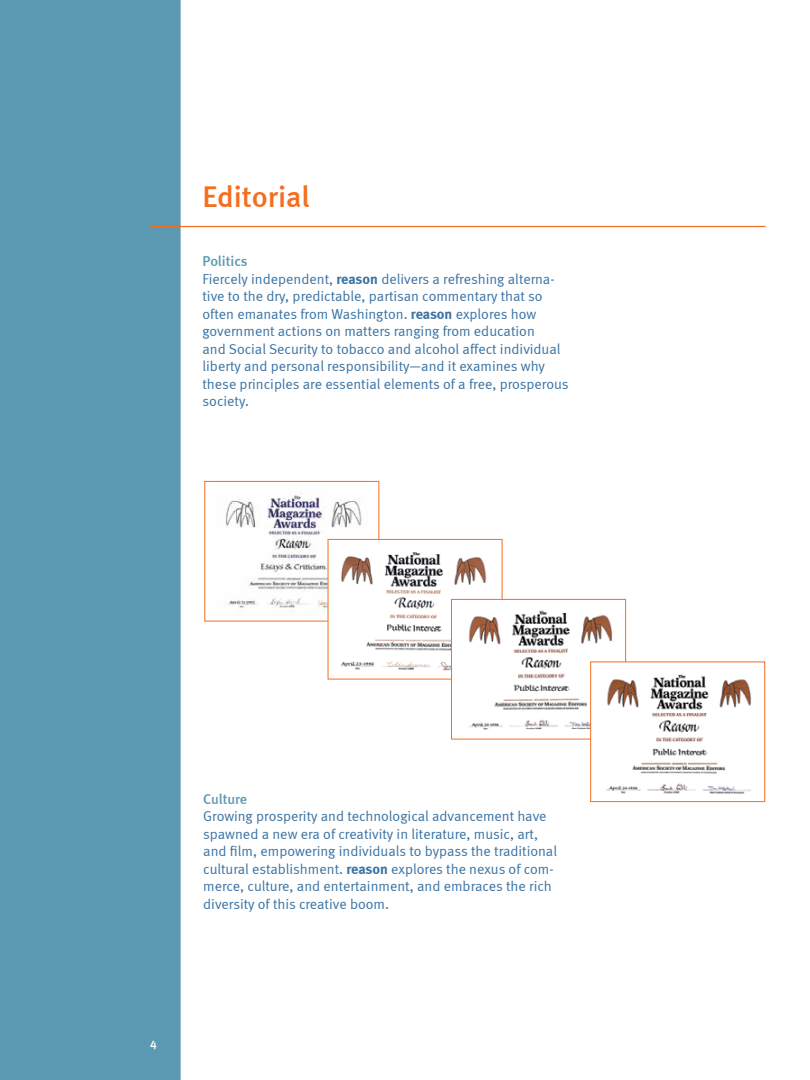
<style>
.page{position:relative;width:810px;height:1080px;background:#fff}
.page>*{position:absolute;margin:0;border:0;box-sizing:border-box;transform-origin:0 0}
.t1{font:500 30px "Meta";color:#f36f21}
.t2{font:14.38px/17.5px "Meta Normal";color:#3a73a4}
.t3{font:500 14.38px "Meta";letter-spacing:-.005em;color:#5b99b3}
.t4{font:500 12.5px "Meta";color:#fff}
.s1{font-family:"Meta";font-weight:700}
</style>
<div class="page">
<div style="left:0;top:0;width:181px;height:1080px;background:#5b99b3"></div>
<hr style="left:150px;top:226px;width:616px;height:1px;background:#f36f21">
<div style="left:205px;top:481px;width:174px;height:140px;background:#fff;border:1px solid #f36f21"></div>
<img style="left:225px;top:493px;width:149px;height:126px">
<div style="left:328px;top:539px;width:174px;height:140px;background:#fff;border:1px solid #f36f21"></div>
<img style="left:340px;top:551px;width:157px;height:120px">
<div style="left:451px;top:599px;width:175px;height:140px;background:#fff;border:1px solid #f36f21"></div>
<img style="left:468px;top:610px;width:153px;height:120px">
<div style="left:590px;top:662px;width:175px;height:140px;background:#fff;border:1px solid #f36f21"></div>
<img style="left:606px;top:674px;width:145px;height:120px">
<h1 class="t1" style="left:202px;top:180px;width:109px">Editorial</h1>
<p class="t3" style="left:202px;top:253px;width:47px">Politics</p>
<p class="t2" style="left:202px;top:270px;width:368px">Fiercely independent, <span class="s1">reason</span> delivers a refreshing alterna&shy;tive to the dry, predictable, partisan commentary that so often emanates from Washington. <span class="s1">reason</span> explores how government actions on matters ranging from education<br>and Social Security to tobacco and alcohol affect individual liberty and personal responsibility—and it examines why these principles are essential elements of a free, prosperous society.</p>
<p class="t3" style="left:203px;top:790px;width:46px">Culture</p>
<p class="t2" style="left:203px;top:807px;width:355px">Growing prosperity and technological advancement have spawned a new era of creativity in literature, music, art, and film, empowering individuals to bypass the traditional cultural establishment. <span class="s1">reason</span> explores the nexus of com&shy;merce, culture, and entertainment, and embraces the rich diversity of this creative boom.</p>
<p class="t4" style="left:150px;top:1036px;width:8px">4</p>
</div>
